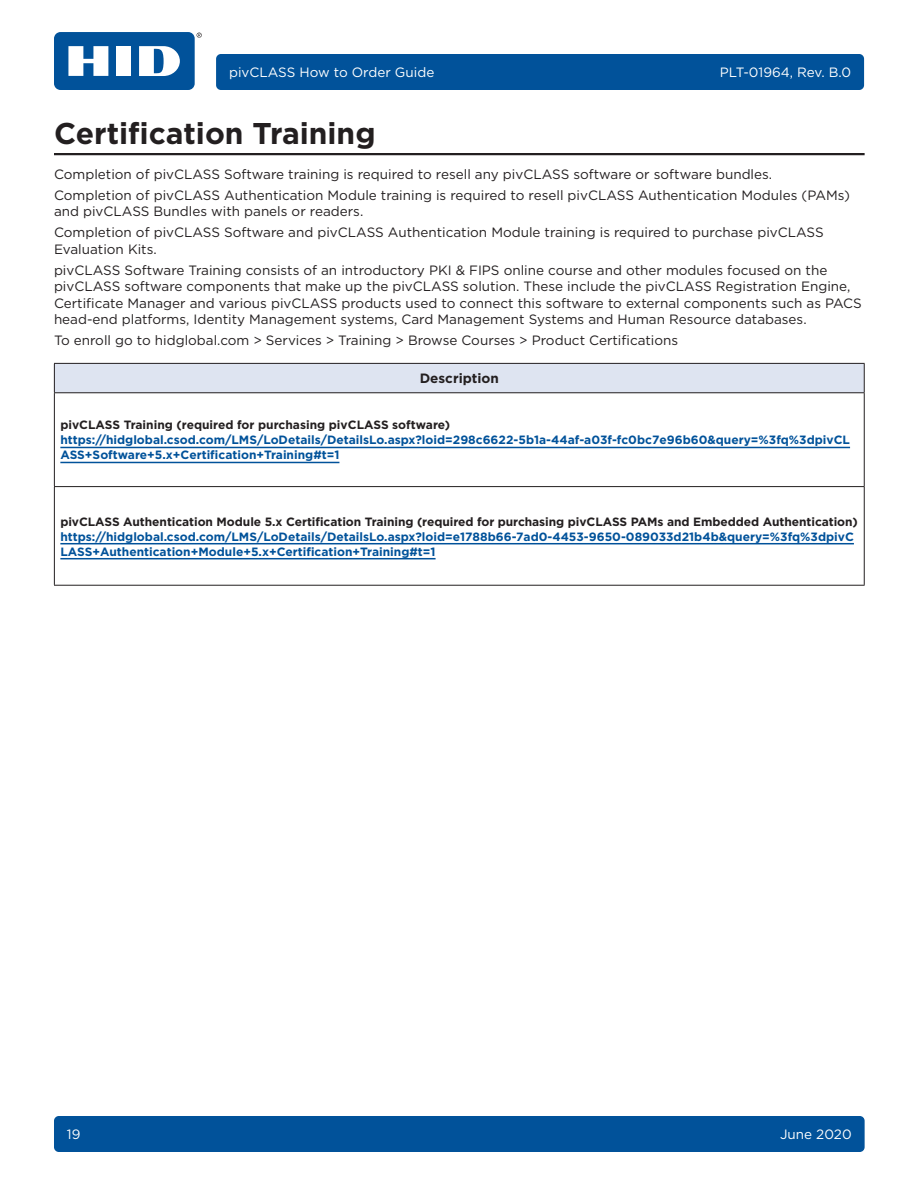
<style>
.page{position:relative;width:918px;height:1188px;background:#fff}
.page>*{position:absolute;margin:0;border:0;box-sizing:border-box;transform-origin:0 0}
.Section{font:700 30px "Gotham";color:#231f20}
.Body_1{font:13.5px/16.5px "Gotham";color:#231f20}
.t1{font:13.5px "Gotham";color:#fff}
.Table_Heading_Center{font:700 13.5px "Gotham";color:#231f20}
.Table_Body_Center{font:700 12px/15px "Gotham";color:#01529a}
.Table_Body_Center-2{font:700 12px "Gotham";letter-spacing:-.005em;color:#231f20}
</style>
<div class="page">
<svg style="left:197px;top:33px;width:5px;height:5px"></svg>
<div style="left:54px;top:32px;width:141px;height:58px;background:#01529a;border-radius:7px"></div>
<div style="left:116px;top:46px;width:15px;height:30px;background:#fff"></div>
<svg style="left:68px;top:46px;width:40px;height:30px"></svg>
<svg style="left:139px;top:46px;width:41px;height:30px"></svg>
<div style="left:216px;top:54px;width:648px;height:36px;background:#01529a;border-radius:5px"></div>
<div style="left:54px;top:1116px;width:811px;height:36px;background:#01529a;border-radius:5px"></div>
<hr style="left:54px;top:153px;width:811px;height:2px;background:#231f20">
<div style="left:54px;top:363px;width:810px;height:30px;background:#dee4f1"></div>
<hr style="left:54px;top:363px;width:811px;height:1px;background:#231f20">
<svg style="left:54px;top:364px;width:1px;height:28px"></svg>
<svg style="left:864px;top:364px;width:1px;height:28px"></svg>
<hr style="left:54px;top:392px;width:811px;height:1px;background:#231f20">
<hr style="left:54px;top:393px;width:1px;height:93px;background:#231f20">
<hr style="left:864px;top:393px;width:1px;height:93px;background:#231f20">
<hr style="left:54px;top:486px;width:811px;height:1px;background:#231f20">
<hr style="left:54px;top:487px;width:1px;height:98px;background:#231f20">
<hr style="left:864px;top:487px;width:1px;height:98px;background:#231f20">
<hr style="left:54px;top:585px;width:811px;height:1px;background:#231f20">
<hr style="left:60px;top:447px;width:790px;height:1px;background:#01529a">
<hr style="left:60px;top:462px;width:279px;height:1px;background:#01529a">
<hr style="left:60px;top:543px;width:794px;height:1px;background:#01529a">
<hr style="left:60px;top:558px;width:376px;height:1px;background:#01529a">
<p class="t1" style="left:229px;top:64px;width:207px">pivCLASS How to Order Guide</p>
<p class="t1" style="left:720px;top:64px;width:133px">PLT-01964, Rev. B.0</p>
<p class="Section" style="left:54px;top:113px;width:323px">Certification Training</p>
<p class="Body_1" style="left:54px;top:165px;width:720px">Completion of pivCLASS Software training is required to resell any pivCLASS software or software bundles.</p>
<p class="Body_1" style="left:54px;top:186px;width:798px">Completion of pivCLASS Authentication Module training is required to resell pivCLASS Authentication Modules (PAMs) and pivCLASS Bundles with panels or readers.</p>
<p class="Body_1" style="left:54px;top:224px;width:771px">Completion of pivCLASS Software and pivCLASS Authentication Module training is required to purchase pivCLASS<br>Evaluation Kits.</p>
<p class="Body_1" style="left:54px;top:261px;width:809px">pivCLASS Software Training consists of an introductory PKI &amp; FIPS online course and other modules focused on the pivCLASS software components that make up the pivCLASS solution. These include the pivCLASS Registration Engine, Certificate Manager and various pivCLASS products used to connect this software to external components such as PACS head-end platforms, Identity Management systems, Card Management Systems and Human Resource databases.</p>
<p class="Body_1" style="left:54px;top:332px;width:626px">To enroll go to hidglobal.com &gt; Services &gt; Training &gt; Browse Courses &gt; Product Certifications</p>
<p class="Table_Heading_Center" style="left:420px;top:370px;width:81px">Description</p>
<p class="Table_Body_Center-2" style="left:60px;top:417px;width:391px">pivCLASS Training (required for purchasing pivCLASS software)</p>
<p class="Table_Body_Center" style="left:60px;top:433px;width:791px">https://hidglobal.csod.com/LMS/LoDetails/DetailsLo.aspx?loid=298c6622-5b1a-44af-a03f-fc0bc7e96b60&amp;query=%3fq%3dpivCL<br>ASS+Software+5.x+Certification+Training#t=1</p>
<p class="Table_Body_Center-2" style="left:60px;top:514px;width:799px">pivCLASS Authentication Module 5.x Certification Training (required for purchasing pivCLASS PAMs and Embedded Authentication)</p>
<p class="Table_Body_Center" style="left:60px;top:529px;width:795px">https://hidglobal.csod.com/LMS/LoDetails/DetailsLo.aspx?loid=e1788b66-7ad0-4453-9650-089033d21b4b&amp;query=%3fq%3dpivC<br>LASS+Authentication+Module+5.x+Certification+Training#t=1</p>
<p class="t1" style="left:67px;top:1126px;width:15px">19</p>
<p class="t1" style="left:780px;top:1126px;width:73px">June 2020</p>
</div>
